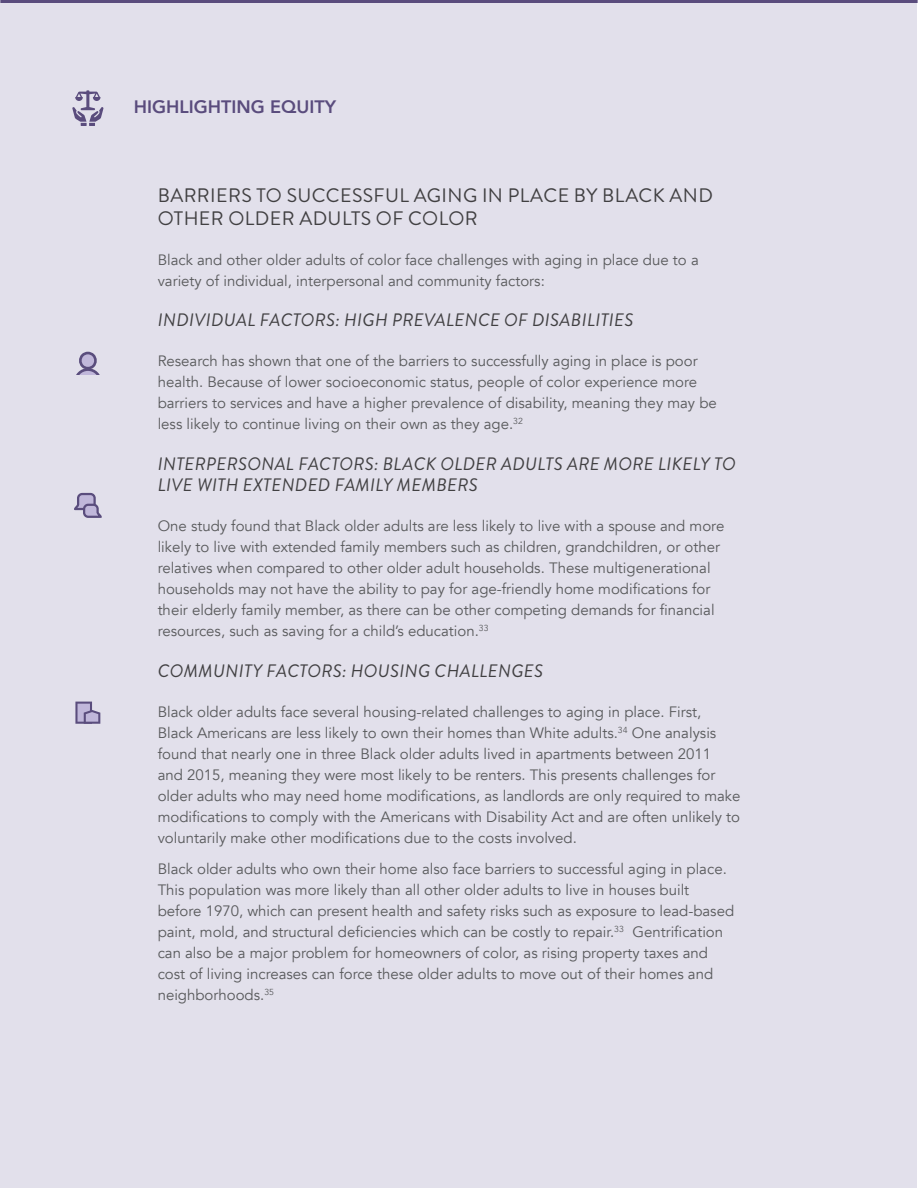
<style>
.page{position:relative;width:918px;height:1188px;background:#fff}
.page>*{position:absolute;margin:0;border:0;box-sizing:border-box;transform-origin:0 0}
.t1{font:19.5px/23.4px "Brandon Grotesque";letter-spacing:.02em;color:#414042}
.t2{font:italic 18px/21.6px "Brandon Grotesque";letter-spacing:.02em;color:#414042}
.t3{font:800 18px "Avenir";color:#5a4c7d}
.t4{font:15px/21px "Avenir";color:#58595b}
</style>
<div class="page">
<div style="left:1px;top:0;width:916px;height:1188px;background:#e2e0eb"></div>
<hr style="left:0;top:0;width:918px;height:3px;background:#5a4c7d">
<svg style="left:72px;top:90px;width:31px;height:36px"></svg>
<svg style="left:74px;top:493px;width:28px;height:25px"></svg>
<svg style="left:76px;top:352px;width:24px;height:23px"></svg>
<svg style="left:75px;top:702px;width:25px;height:22px"></svg>
<p class="t3" style="left:134px;top:92px;width:204px">HIGHLIGHTING EQUITY</p>
<h1 class="t1" style="left:158px;top:183px;width:557px">BARRIERS TO SUCCESSFUL AGING IN PLACE BY BLACK AND<br>OTHER OLDER ADULTS OF COLOR</h1>
<p class="t4" style="left:158px;top:249px;width:543px">Black and other older adults of color face challenges with aging in place due to a variety of individual, interpersonal and community factors:</p>
<p class="t2" style="left:158px;top:310px;width:477px">INDIVIDUAL FACTORS: HIGH PREVALENCE OF DISABILITIES</p>
<p class="t4" style="left:158px;top:351px;width:561px">Research has shown that one of the barriers to successfully aging in place is poor health. Because of lower socioeconomic status, people of color experience more barriers to services and have a higher prevalence of disability, meaning they may be less likely to continue living on their own as they age.<sup>32</sup></p>
<p class="t2" style="left:158px;top:453px;width:580px">INTERPERSONAL FACTORS: BLACK OLDER ADULTS ARE MORE LIKELY TO<br>LIVE WITH EXTENDED FAMILY MEMBERS</p>
<p class="t4" style="left:158px;top:516px;width:568px">One study found that Black older adults are less likely to live with a spouse and more likely to live with extended family members such as children, grandchildren, or other relatives when compared to other older adult households. These multigenerational households may not have the ability to pay for age-friendly home modifications for their elderly family member, as there can be other competing demands for financial resources, such as saving for a child’s education.<sup>33</sup></p>
<p class="t2" style="left:158px;top:660px;width:387px">COMMUNITY FACTORS: HOUSING CHALLENGES</p>
<p class="t4" style="left:158px;top:701px;width:584px">Black older adults face several housing-related challenges to aging in place. First,<br>Black Americans are less likely to own their homes than White adults.<sup>34</sup> One analysis found that nearly one in three Black older adults lived in apartments between 2011<br>and 2015, meaning they were most likely to be renters. This presents challenges for older adults who may need home modifications, as landlords are only required to make modifications to comply with the Americans with Disability Act and are often unlikely to voluntarily make other modifications due to the costs involved.</p>
<p class="t4" style="left:158px;top:859px;width:578px">Black older adults who own their home also face barriers to successful aging in place.<br>This population was more likely than all other older adults to live in houses built before 1970, which can present health and safety risks such as exposure to lead-based paint, mold, and structural deficiencies which can be costly to repair.<sup>33</sup> Gentrification can also be a major problem for homeowners of color, as rising property taxes and cost of living increases can force these older adults to move out of their homes and neighborhoods.<sup>35</sup></p>
</div>
